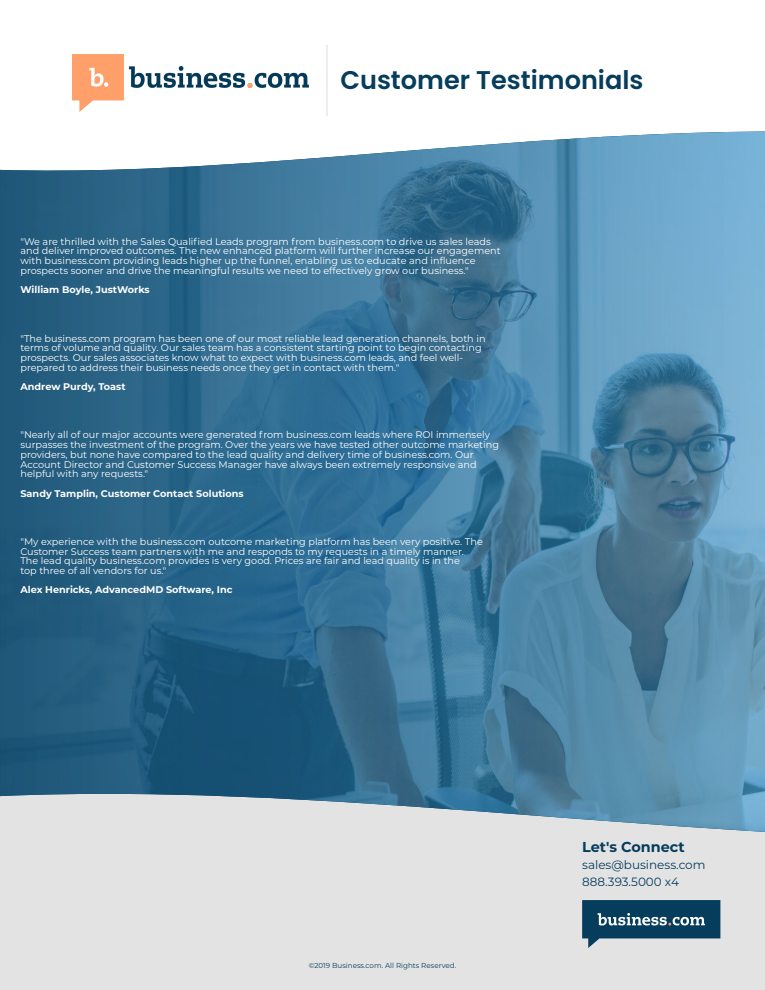
<style>
.page{position:relative;width:765px;height:990px;background:#e3e3e3}
.page>*{position:absolute;margin:0;border:0;box-sizing:border-box;transform-origin:0 0}
.t1{font:600 25.6px "Poppins";color:#063c5c}
.t2{font:700 14.4px "Montserrat";color:#063c5c}
.t3{font:12px/16.8px "Montserrat";color:#063c5c}
.t4{font:9.68px/9.7px "Montserrat";color:#fff}
.t5{font:700 9.68px "Montserrat";color:#fff}
.t6{font:7.2px "Montserrat";color:#063c5c}
</style>
<div class="page">
<div style="left:0;top:0;width:765px;height:455px;background:#fff"></div>
<img style="left:0;top:131px;width:765px;height:701px">
<hr style="left:326px;top:46px;width:2px;height:69px;background:#eee">
<svg style="left:582px;top:900px;width:138px;height:48px"></svg>
<img style="left:129px;top:66px;width:180px;height:21px">
<img style="left:72px;top:54px;width:52px;height:58px">
<h1 class="t1" style="left:340px;top:62px;width:305px">Customer Testimonials</h1>
<p class="t4" style="left:20px;top:236px;width:482px">"We are thrilled with the Sales Qualified Leads program from business.com to drive us sales leads and deliver improved outcomes. The new enhanced platform will further increase our engagement with business.com providing leads higher up the funnel, enabling us to educate and influence prospects sooner and drive the meaningful results we need to effectively grow our business."</p>
<p class="t5" style="left:20px;top:284px;width:131px">William Boyle, JustWorks</p>
<p class="t4" style="left:20px;top:333px;width:467px">"The business.com program has been one of our most reliable lead generation channels, both in terms of volume and quality. Our sales team has a consistent starting point to begin contacting prospects. Our sales associates know what to expect with business.com leads, and feel well&shy;prepared to address their business needs once they get in contact with them."</p>
<p class="t5" style="left:20px;top:381px;width:107px">Andrew Purdy, Toast</p>
<p class="t4" style="left:20px;top:430px;width:480px">"Nearly all of our major accounts were generated from business.com leads where ROI immensely surpasses the investment of the program. Over the years we have tested other outcome marketing providers, but none have compared to the lead quality and delivery time of business.com. Our Account Director and Customer Success Manager have always been extremely responsive and helpful with any requests."</p>
<p class="t5" style="left:20px;top:487px;width:225px">Sandy Tamplin, Customer Contact Solutions</p>
<p class="t4" style="left:20px;top:537px;width:464px">"My experience with the business.com outcome marketing platform has been very positive. The Customer Success team partners with me and responds to my requests in a timely manner.<br>The lead quality business.com provides is very good. Prices are fair and lead quality is in the<br>top three of all vendors for us."</p>
<p class="t5" style="left:20px;top:584px;width:214px">Alex Henricks, AdvancedMD Software, Inc</p>
<p class="t6" style="left:309px;top:961px;width:149px">©2019 Business.com. All Rights Reserved.</p>
<h2 class="t2" style="left:582px;top:838px;width:104px">Let's Connect</h2>
<p class="t3" style="left:582px;top:856px;width:125px">sales@business.com<br>888.393.5000 x4</p>
</div>
